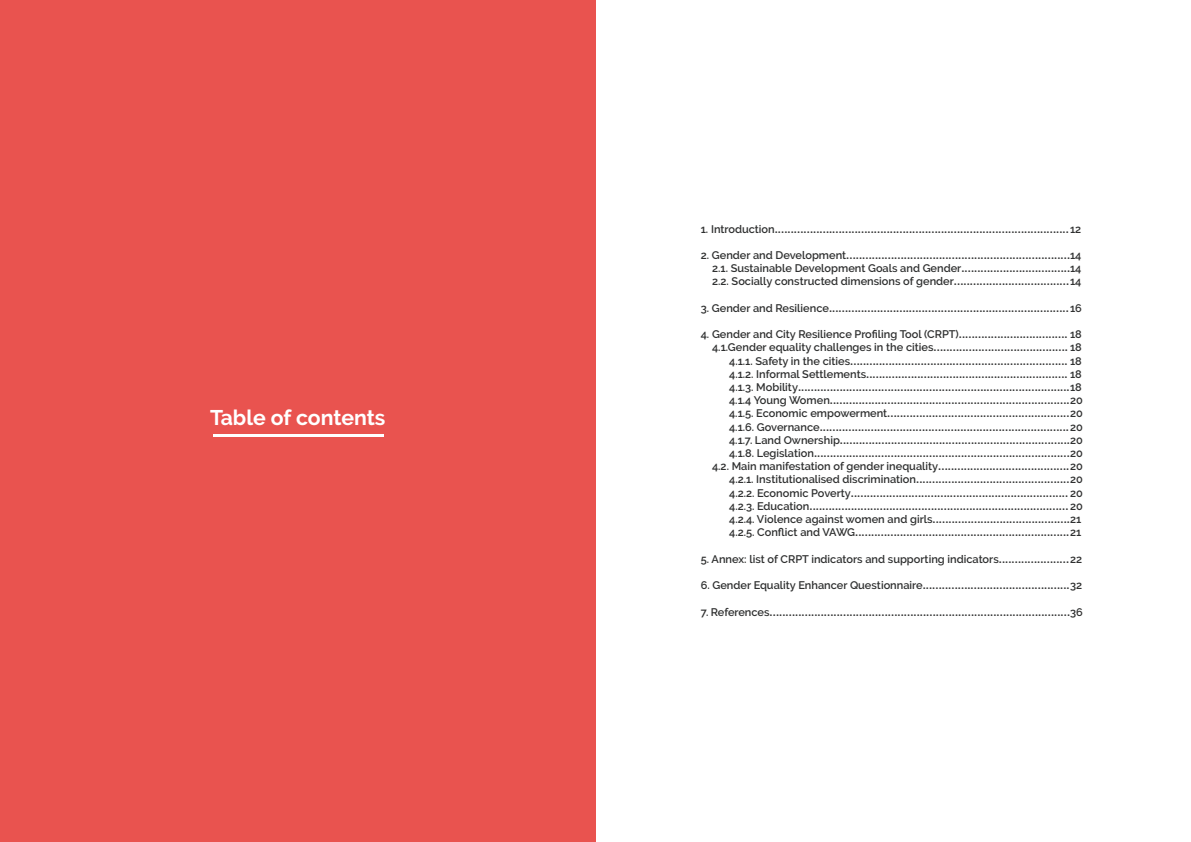
<style>
.page{position:relative;width:1191px;height:842px;background:#fff}
.page>*{position:absolute;margin:0;border:0;box-sizing:border-box;transform-origin:0 0}
.t1{font:700 21.2px "Raleway";color:#fff}
.t2{font:700 11px/13.2px "Roboto";color:#2f3030;text-align:justify}
.t3{font:600 11px/13.2px "Raleway";color:#2f3030}
.s1{font-family:"Raleway";font-weight:600}
.s2{font-family:"Roboto";font-weight:700}
</style>
<div class="page">
<div style="left:0;top:0;width:595px;height:842px;background:#e9534f"></div>
<hr style="left:213px;top:434px;width:171px;height:3px;background:#fff">
<h1 class="t1" style="left:210px;top:405px;width:177px">Table of contents</h1>
<p class="t2" style="left:701px;top:222px;width:382px"><span class="s1">1. Introduction</span>............................................................................................<span class="s1">12</span></p>
<p class="t2" style="left:701px;top:248px;width:382px"><span class="s1">2. Gender and Development</span>......................................................................<span class="s1">14</span></p>
<p class="t3" style="left:712px;top:262px;width:371px">2.1. Sustainable Development Goals and Gender<span class="s2">..................................</span>14<br>2.2. Socially constructed dimensions of gender<span class="s2">....................................</span>14</p>
<p class="t2" style="left:701px;top:301px;width:383px"><span class="s1">3. Gender and Resilience</span>...........................................................................<span class="s1">16</span></p>
<p class="t3" style="left:701px;top:328px;width:383px">4. Gender and City Resilience Profiling Tool (CRPT)<span class="s2">..................................</span> 18</p>
<p class="t2" style="left:729px;top:341px;width:355px;text-indent:-17px"><span class="s1">4.1.Gender equality challenges in the cities</span>.......................................... <span class="s1">18<br>4.1.1. Safety in the cities</span>.................................................................... <span class="s1">18<br>4.1.2. Informal Settlements</span>............................................................... <span class="s1">18<br>4.1.3. Mobility</span>.....................................................................................<span class="s1">18<br>4.1.4 Young Women</span>...........................................................................<span class="s1">20<br>4.1.5. Economic empowerment</span>.........................................................<span class="s1">20<br>4.1.6. Governance</span>..............................................................................<span class="s1">20<br>4.1.7. Land Ownership</span>........................................................................<span class="s1">20<br>4.1.8. Legislation</span>................................................................................<span class="s1">20</span></p>
<p class="t3" style="left:712px;top:460px;width:372px">4.2. Main manifestation of gender inequality<span class="s2">.........................................</span>20</p>
<p class="t2" style="left:729px;top:473px;width:355px;text-align:left"><span class="s1">4.2.1. Institutionalised discrimination</span>................................................<span class="s1">20<br>4.2.2. Economic Poverty</span>.................................................................... <span class="s1">20<br>4.2.3. Education</span>.................................................................................<span class="s1">20<br>4.2.4. Violence against women and girls</span>...........................................<span class="s1">21<br>4.2.5. Conflict and VAWG</span>...................................................................<span class="s1">21</span></p>
<p class="t3" style="left:701px;top:552px;width:383px">5. Annex: list of CRPT indicators and supporting indicators<span class="s2">......................</span>22</p>
<p class="t2" style="left:701px;top:578px;width:383px"><span class="s1">6. Gender Equality Enhancer Questionnaire</span>..............................................<span class="s1">32</span></p>
<p class="t2" style="left:701px;top:605px;width:383px"><span class="s1">7. References</span>..............................................................................................<span class="s1">36</span></p>
</div>
